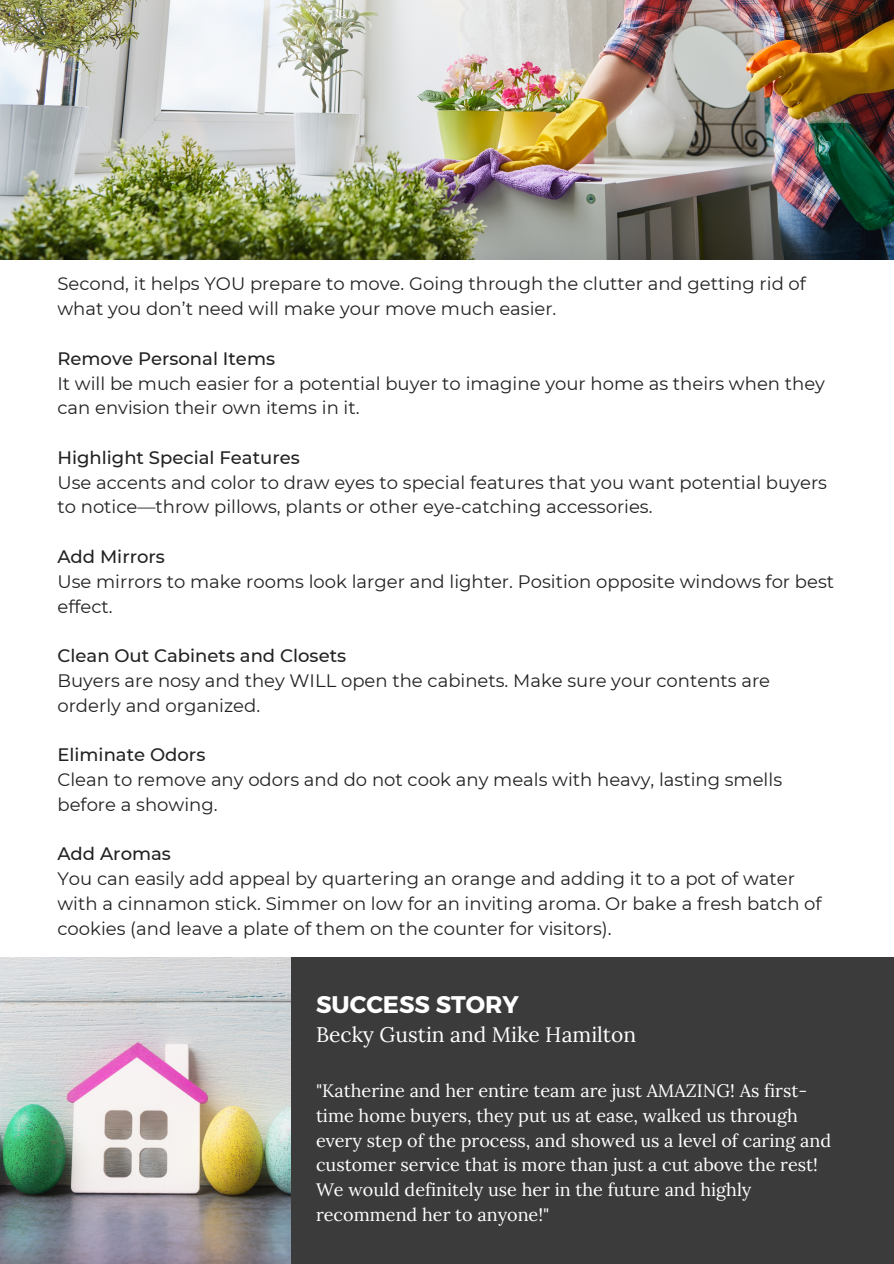
<style>
.page{position:relative;width:894px;height:1264px;background:#fff}
.page>*{position:absolute;margin:0;border:0;box-sizing:border-box;transform-origin:0 0}
.t1{font:700 24px "Montserrat";color:#fff}
.t2{font:21px "Lora";color:#fff}
.t3{font:18px/24.8px "Montserrat";color:#222}
.t4{font:18px/24.8px "Lora";color:#fff}
.t5{font:500 18px "Montserrat";color:#222}
</style>
<div class="page">
<img style="left:0;top:0;width:893px;height:259px">
<img style="left:0;top:957px;width:291px;height:306px">
<div style="left:291px;top:957px;width:602px;height:306px;background:#3b3b3b"></div>
<p class="t3" style="left:57px;top:271px;width:749px">Second, it helps YOU prepare to move. Going through the clutter and getting rid of what you don’t need will make your move much easier.</p>
<p class="t5" style="left:57px;top:347px;width:219px">Remove Personal Items</p>
<p class="t3" style="left:57px;top:370px;width:768px">It will be much easier for a potential buyer to imagine your home as theirs when they can envision their own items in it.</p>
<p class="t5" style="left:57px;top:446px;width:244px">Highlight Special Features</p>
<p class="t3" style="left:57px;top:470px;width:770px">Use accents and color to draw eyes to special features that you want potential buyers to notice—throw pillows, plants or other eye-catching accessories.</p>
<p class="t5" style="left:57px;top:545px;width:109px">Add Mirrors</p>
<p class="t3" style="left:57px;top:569px;width:778px">Use mirrors to make rooms look larger and lighter. Position opposite windows for best effect.</p>
<p class="t5" style="left:57px;top:644px;width:290px">Clean Out Cabinets and Closets</p>
<p class="t3" style="left:57px;top:668px;width:714px">Buyers are nosy and they WILL open the cabinets. Make sure your contents are orderly and organized.</p>
<p class="t5" style="left:57px;top:743px;width:149px">Eliminate Odors</p>
<p class="t3" style="left:57px;top:767px;width:726px">Clean to remove any odors and do not cook any meals with heavy, lasting smells before a showing.</p>
<p class="t5" style="left:57px;top:843px;width:115px">Add Aromas</p>
<p class="t3" style="left:57px;top:866px;width:765px">You can easily add appeal by quartering an orange and adding it to a pot of water with a cinnamon stick. Simmer on low for an inviting aroma. Or bake a fresh batch of cookies (and leave a plate of them on the counter for visitors).</p>
<p class="t1" style="left:316px;top:988px;width:204px">SUCCESS STORY</p>
<p class="t2" style="left:316px;top:1020px;width:321px">Becky Gustin and Mike Hamilton</p>
<p class="t4" style="left:316px;top:1077px;width:516px">"Katherine and her entire team are just AMAZING! As first&shy;time home buyers, they put us at ease, walked us through every step of the process, and showed us a level of caring and customer service that is more than just a cut above the rest!<br>We would definitely use her in the future and highly recommend her to anyone!"</p>
</div>
